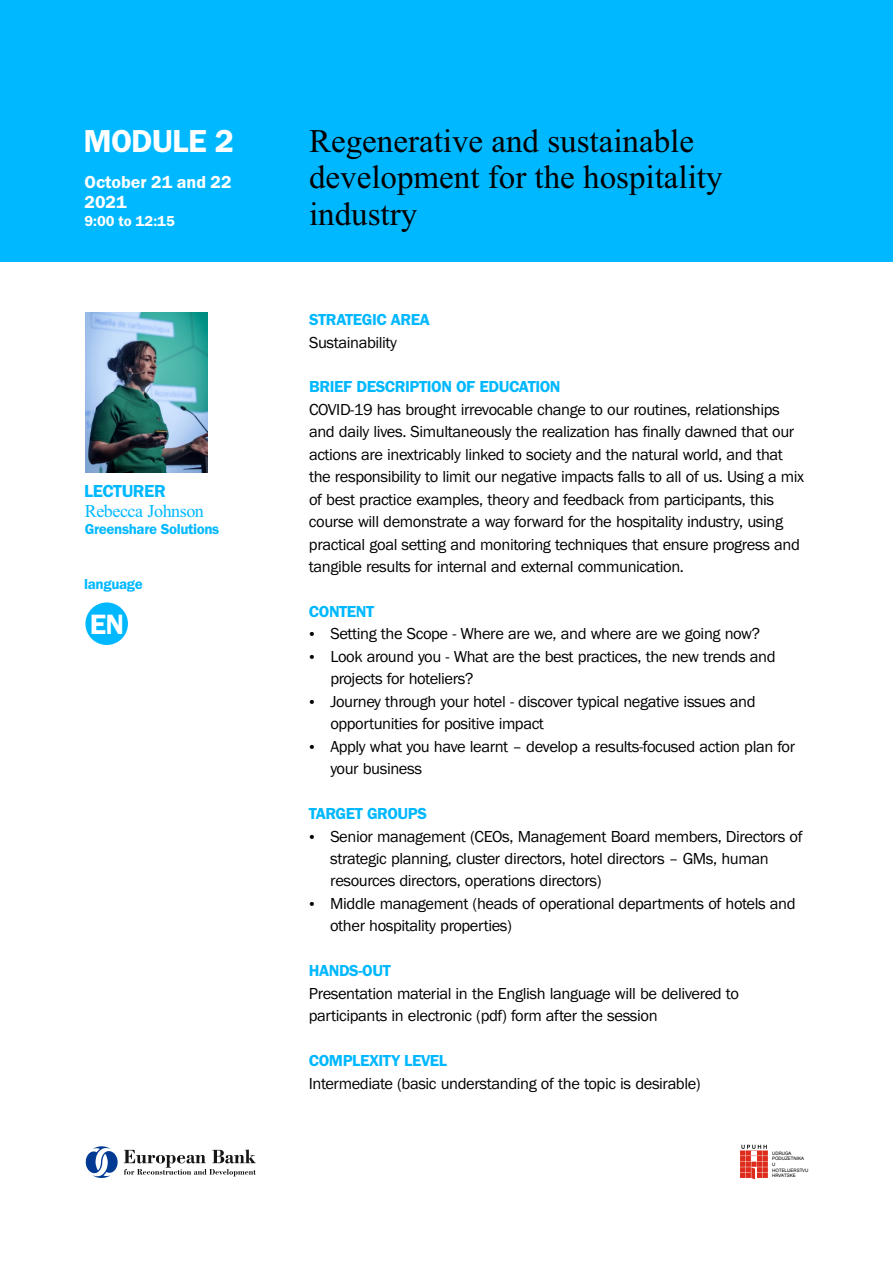
<style>
.page{position:relative;width:893px;height:1263px;background:#fff}
.page>*{position:absolute;margin:0;border:0;box-sizing:border-box;transform-origin:0 0}
.t1{font:33px/36.6px "Times New Roman";color:#000}
.t2{font:600 32.85px "Franklin Gothic";letter-spacing:-.025em;color:#fff}
.t3{font:600 28.95px "Franklin Gothic";color:#fff}
.t4{font:600 18px/20.4px "Franklin Gothic";color:#fff}
.t5{font:18px "Times New Roman";letter-spacing:-.025em;color:#00b8ff}
.t6{font:600 18px "Franklin Gothic";letter-spacing:-.025em;color:#00b8ff}
.t7{font:16.5px/22.5px "Franklin Gothic";letter-spacing:-.025em;color:#000}
.t8{font:600 16.5px "Franklin Gothic";letter-spacing:-.025em;color:#00b8ff}
.t9{font:600 15px "Franklin Gothic";letter-spacing:-.025em;color:#00b8ff}
.t10{font:600 15px "Franklin Gothic";letter-spacing:.005em;color:#fff}
.t11{font:4.65px/5.6px "Swiss 721 BT";color:#000}
</style>
<div class="page">
<div style="left:0;top:0;width:893px;height:262px;background:#00b8ff"></div>
<div style="left:85px;top:602px;width:43px;height:43px;background:#00b8ff;border-radius:50%"></div>
<svg style="left:85px;top:1146px;width:33px;height:32px"></svg>
<svg style="left:124px;top:1149px;width:132px;height:27px"></svg>
<svg style="left:740px;top:1145px;width:28px;height:34px"></svg>
<img style="left:85px;top:312px;width:122px;height:160px">
<h2 class="t2" style="left:84px;top:129px;width:152px">MODULE 2</h2>
<h1 class="t1" style="left:309px;top:126px;width:415px">Regenerative and sustainable development for the hospitality industry</h1>
<p class="t4" style="left:84px;top:173px;width:149px">October 21 and 22<br>2021</p>
<p class="t10" style="left:84px;top:215px;width:92px">9:00 to 12:15</p>
<p class="t6" style="left:84px;top:484px;width:83px">LECTURER</p>
<p class="t5" style="left:85px;top:504px;width:121px">Rebecca Johnson</p>
<p class="t9" style="left:85px;top:524px;width:136px">Greenshare Solutions</p>
<p class="t9" style="left:84px;top:579px;width:60px">language</p>
<h3 class="t3" style="left:90px;top:613px;width:36px">EN</h3>
<p class="t8" style="left:309px;top:314px;width:122px">STRATEGIC AREA</p>
<p class="t7" style="left:309px;top:332px;width:90px">Sustainability</p>
<p class="t8" style="left:309px;top:381px;width:253px">BRIEF DESCRIPTION OF EDUCATION</p>
<p class="t7" style="left:309px;top:399px;width:497px">COVID-19 has brought irrevocable change to our routines, relationships and daily lives. Simultaneously the realization has finally dawned that our actions are inextricably linked to society and the natural world, and that the responsibility to limit our negative impacts falls to all of us. Using a mix of best practice examples, theory and feedback from participants, this course will demonstrate a way forward for the hospitality industry, using practical goal setting and monitoring techniques that ensure progress and tangible results for internal and external communication.</p>
<p class="t8" style="left:309px;top:605px;width:67px">CONTENT</p>
<p class="t7" style="left:330px;top:624px;width:466px">Setting the Scope - Where are we, and where are we going now?<br>Look around you - What are the best practices, the new trends and projects for hoteliers?<br>Journey through your hotel - discover typical negative issues and opportunities for positive impact<br>Apply what you have learnt – develop a results-focused action plan for your business</p>
<p class="t8" style="left:309px;top:807px;width:120px">TARGET GROUPS</p>
<p class="t7" style="left:330px;top:826px;width:474px">Senior management (CEOs, Management Board members, Directors of strategic planning, cluster directors, hotel directors – GMs, human resources directors, operations directors)<br>Middle management (heads of operational departments of hotels and other hospitality properties)</p>
<p class="t8" style="left:309px;top:965px;width:83px">HANDS-OUT</p>
<p class="t7" style="left:309px;top:983px;width:432px">Presentation material in the English language will be delivered to participants in electronic (pdf) form after the session</p>
<p class="t8" style="left:309px;top:1054px;width:140px">COMPLEXITY LEVEL</p>
<p class="t7" style="left:309px;top:1073px;width:393px">Intermediate (basic understanding of the topic is desirable)</p>
<p class="t11" style="left:772px;top:1151px;width:38px">UDRUGA<br>PODUZETNIKA<br>U<br>HOTELIJERSTVU<br>HRVATSKE</p>
</div>
